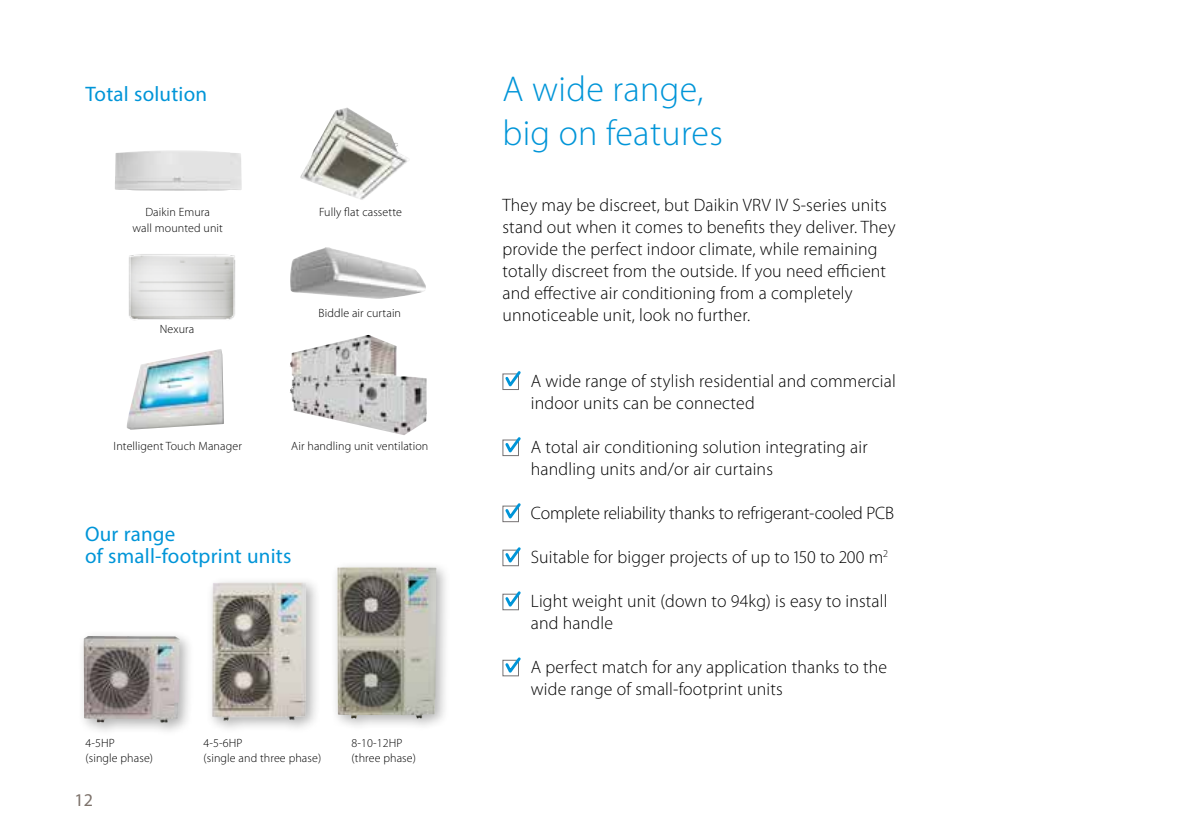
<style>
.page{position:relative;width:1191px;height:840px;background:#fff}
.page>*{position:absolute;margin:0;border:0;box-sizing:border-box;transform-origin:0 0}
.t1{font:300 36px/44px "Myriad Pro";letter-spacing:.01em;color:#0095d8}
.t2{font:21px/22px "Myriad Pro";letter-spacing:.01em;color:#0095d8}
.t3{font:300 18px/22px "Myriad Pro";letter-spacing:.01em;color:#000}
.t4{font:300 18px "Myriad Pro";letter-spacing:-.01em;color:#000}
.t5{font:18px "Myriad Pro";color:#7d726b}
.t6{font:300 12px/16px "Myriad Pro";letter-spacing:.01em;color:#000;text-align:center}
</style>
<div class="page">
<div style="left:502px;top:373px;width:17px;height:17px;border:1px solid #767374"></div>
<svg style="left:503px;top:371px;width:18px;height:19px"></svg>
<div style="left:502px;top:439px;width:17px;height:17px;border:1px solid #767374"></div>
<svg style="left:503px;top:437px;width:18px;height:19px"></svg>
<div style="left:502px;top:505px;width:17px;height:17px;border:1px solid #767374"></div>
<svg style="left:503px;top:503px;width:18px;height:19px"></svg>
<div style="left:502px;top:549px;width:17px;height:17px;border:1px solid #767374"></div>
<svg style="left:503px;top:547px;width:18px;height:19px"></svg>
<div style="left:502px;top:593px;width:17px;height:17px;border:1px solid #767374"></div>
<svg style="left:503px;top:591px;width:18px;height:19px"></svg>
<div style="left:502px;top:659px;width:17px;height:17px;border:1px solid #767374"></div>
<svg style="left:503px;top:657px;width:18px;height:19px"></svg>
<img style="left:129px;top:254px;width:107px;height:67px">
<div style="left:77px;top:628px;width:117px;height:108px;background:#000;opacity:.3"></div>
<img style="left:84px;top:635px;width:96px;height:87px">
<div style="left:206px;top:575px;width:115px;height:159px;background:#000;opacity:.3"></div>
<img style="left:212px;top:582px;width:94px;height:138px">
<div style="left:330px;top:560px;width:121px;height:172px;background:#000;opacity:.3"></div>
<img style="left:337px;top:567px;width:99px;height:151px">
<img style="left:290px;top:247px;width:136px;height:51px">
<img style="left:127px;top:349px;width:97px;height:80px">
<img style="left:290px;top:334px;width:137px;height:101px">
<img style="left:115px;top:150px;width:52px;height:37px">
<img style="left:300px;top:107px;width:108px;height:93px">
<p class="t2" style="left:85px;top:82px;width:123px">Total solution</p>
<p class="t6" style="left:132px;top:204px;width:92px">Daikin Emura<br>wall mounted unit</p>
<p class="t6" style="left:160px;top:321px;width:36px">Nexura</p>
<p class="t6" style="left:113px;top:438px;width:130px">Intelligent Touch Manager</p>
<p class="t6" style="left:319px;top:204px;width:84px">Fully flat cassette</p>
<p class="t6" style="left:318px;top:304px;width:84px">Biddle air curtain</p>
<p class="t6" style="left:291px;top:438px;width:139px">Air handling unit ventilation</p>
<p class="t2" style="left:85px;top:522px;width:208px">Our range<br>of small-footprint units</p>
<p class="t6" style="left:85px;top:734px;width:31px">4-5HP</p>
<p class="t6" style="left:203px;top:734px;width:41px">4-5-6HP</p>
<p class="t6" style="left:351px;top:734px;width:52px">8-10-12HP</p>
<p class="t6" style="left:85px;top:749px;width:69px">(single phase)</p>
<p class="t6" style="left:203px;top:749px;width:119px">(single and three phase)</p>
<p class="t6" style="left:351px;top:749px;width:66px">(three phase)</p>
<p class="t5" style="left:75px;top:788px;width:20px">12</p>
<h1 class="t1" style="left:502px;top:67px;width:222px">A wide range, big on features</h1>
<p class="t3" style="left:502px;top:194px;width:394px">They may be discreet, but Daikin VRV IV S-series units stand out when it comes to benefits they deliver. They provide the perfect indoor climate, while remaining totally discreet from the outside. If you need efficient and effective air conditioning from a completely unnoticeable unit, look no further.</p>
<p class="t3" style="left:531px;top:370px;width:366px">A wide range of stylish residential and commercial indoor units can be connected</p>
<p class="t3" style="left:531px;top:436px;width:338px">A total air conditioning solution integrating air handling units and/or air curtains</p>
<p class="t4" style="left:531px;top:503px;width:365px">Complete reliability thanks to refrigerant-cooled PCB</p>
<p class="t3" style="left:531px;top:546px;width:358px">Suitable for bigger projects of up to 150 to 200 m<sup>2</sup></p>
<p class="t3" style="left:531px;top:590px;width:358px">Light weight unit (down to 94kg) is easy to install and handle</p>
<p class="t3" style="left:531px;top:656px;width:358px">A perfect match for any application thanks to the wide range of small-footprint units</p>
</div>
